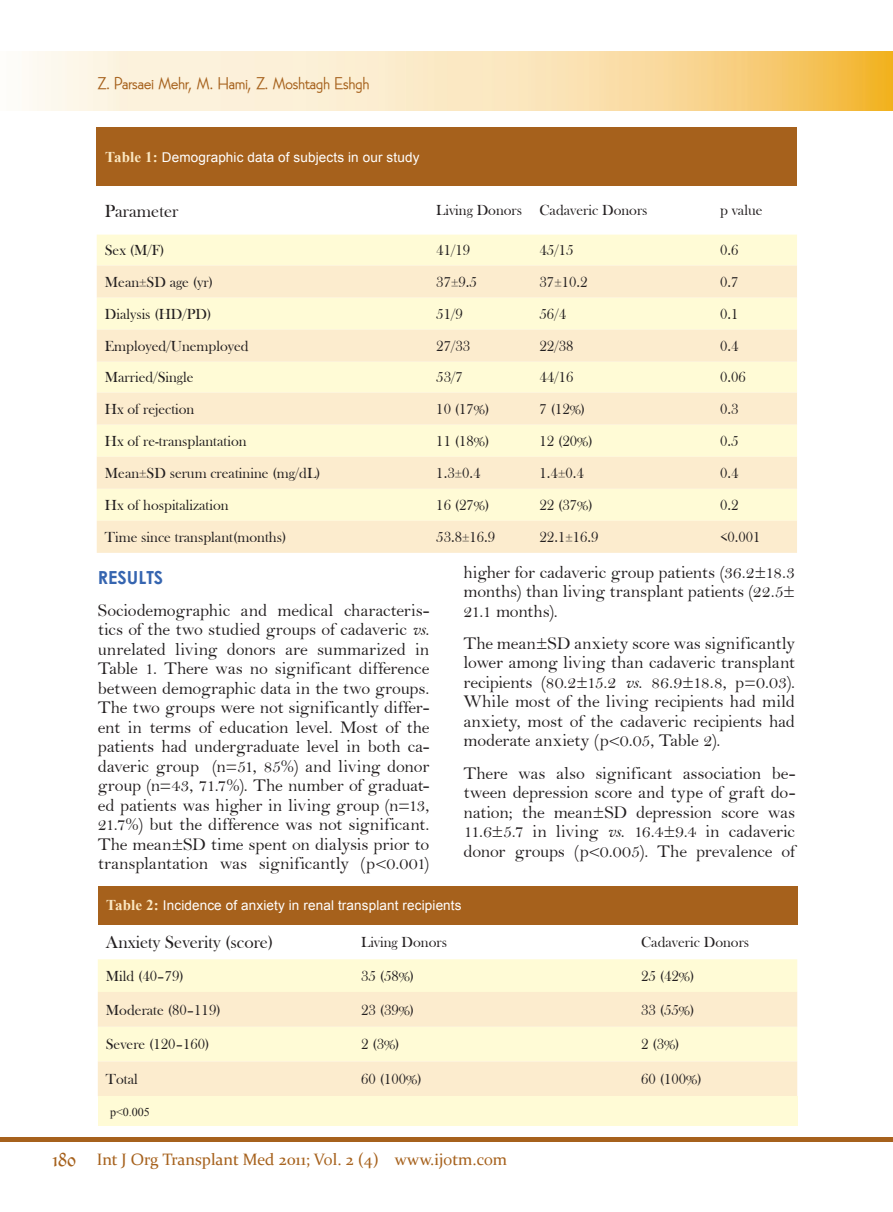
<style>
.page{position:relative;width:893px;height:1212px;background:#fff}
.page>*{position:absolute;margin:0;border:0;box-sizing:border-box;transform-origin:0 0}
.Body{font:18px/19.5px "Bell";letter-spacing:-.01em;color:#231f20;text-align:justify}
.Table_Text{font:18px "Bask Old Face";color:#231f20}
.Heading{font:700 18px "Century Gothic";color:#3665b0}
.Footer_1st_Page{font:16.5px "Constantia";color:#a6611c}
.Runnig_Author{font:16.5px "Bennie Goethe SH";color:#a6611c}
.Table_Text-2{font:15px "Bask Old Face";color:#231f20}
.Table{font:13.5px "Arial";letter-spacing:.01em;color:#fff}
.t1{font:12px "Times New Roman";color:#231f20}
.s1{font-family:"Times New Roman";font-weight:700;font-size:15px;color:#fbe8c2}
.s2{font-family:"Bell MT Italic"}
</style>
<div class="page">
<div style="left:0;top:1137px;width:893px;height:5px;background:#a6611c"></div>
<img style="left:29px;top:52px;width:864px;height:59px">
<div style="left:97px;top:128px;width:700px;height:58px;background:#a6611c"></div>
<div style="left:97px;top:235px;width:700px;height:30px;background:#fffbd6"></div>
<svg style="left:97px;top:265px;width:700px;height:288px;background:#fdf2d1"></svg>
<div style="left:98px;top:886px;width:699px;height:38px;background:#a6611c"></div>
<div style="left:98px;top:959px;width:699px;height:33px;background:#fffbd6"></div>
<svg style="left:98px;top:992px;width:699px;height:104px;background:#fcf1d0"></svg>
<div style="left:98px;top:1096px;width:699px;height:30px;background:#fffbd6"></div>
<p class="Runnig_Author" style="left:98px;top:73px;width:273px">Z. Parsaei Mehr, M. Hami, Z. Moshtagh Eshgh</p>
<p class="Table" style="left:105px;top:148px;width:316px"><span class="s1">Table 1:</span> Demographic data of subjects in our study</p>
<p class="Table_Text" style="left:105px;top:201px;width:75px">Parameter</p>
<p class="Table_Text-2" style="left:436px;top:202px;width:87px">Living Donors</p>
<p class="Table_Text-2" style="left:540px;top:202px;width:109px">Cadaveric Donors</p>
<p class="Table_Text-2" style="left:720px;top:202px;width:44px">p value</p>
<p class="Table_Text-2" style="left:105px;top:242px;width:61px">Sex (M/F)</p>
<p class="Table_Text-2" style="left:436px;top:242px;width:35px">41/19</p>
<p class="Table_Text-2" style="left:540px;top:242px;width:35px">45/15</p>
<p class="Table_Text-2" style="left:720px;top:242px;width:20px">0.6</p>
<p class="Table_Text-2" style="left:105px;top:273px;width:110px">Mean±SD age (yr)</p>
<p class="Table_Text-2" style="left:436px;top:273px;width:42px">37±9.5</p>
<p class="Table_Text-2" style="left:540px;top:273px;width:49px">37±10.2</p>
<p class="Table_Text-2" style="left:720px;top:273px;width:20px">0.7</p>
<p class="Table_Text-2" style="left:105px;top:305px;width:108px">Dialysis (HD/PD)</p>
<p class="Table_Text-2" style="left:436px;top:305px;width:28px">51/9</p>
<p class="Table_Text-2" style="left:540px;top:305px;width:28px">56/4</p>
<p class="Table_Text-2" style="left:720px;top:305px;width:20px">0.1</p>
<p class="Table_Text-2" style="left:105px;top:338px;width:145px">Employed/Unemployed</p>
<p class="Table_Text-2" style="left:436px;top:338px;width:35px">27/33</p>
<p class="Table_Text-2" style="left:540px;top:338px;width:35px">22/38</p>
<p class="Table_Text-2" style="left:720px;top:338px;width:20px">0.4</p>
<p class="Table_Text-2" style="left:105px;top:369px;width:90px">Married/Single</p>
<p class="Table_Text-2" style="left:436px;top:369px;width:28px">53/7</p>
<p class="Table_Text-2" style="left:540px;top:369px;width:35px">44/16</p>
<p class="Table_Text-2" style="left:720px;top:369px;width:27px">0.06</p>
<p class="Table_Text-2" style="left:105px;top:400px;width:91px">Hx of rejection</p>
<p class="Table_Text-2" style="left:436px;top:400px;width:55px">10 (17%)</p>
<p class="Table_Text-2" style="left:540px;top:400px;width:47px">7 (12%)</p>
<p class="Table_Text-2" style="left:720px;top:400px;width:20px">0.3</p>
<p class="Table_Text-2" style="left:105px;top:433px;width:143px">Hx of re-transplantation</p>
<p class="Table_Text-2" style="left:436px;top:433px;width:55px">11 (18%)</p>
<p class="Table_Text-2" style="left:540px;top:433px;width:55px">12 (20%)</p>
<p class="Table_Text-2" style="left:720px;top:433px;width:20px">0.5</p>
<p class="Table_Text-2" style="left:105px;top:465px;width:217px">Mean±SD serum creatinine (mg/dL)</p>
<p class="Table_Text-2" style="left:436px;top:465px;width:46px">1.3±0.4</p>
<p class="Table_Text-2" style="left:540px;top:465px;width:46px">1.4±0.4</p>
<p class="Table_Text-2" style="left:720px;top:465px;width:20px">0.4</p>
<p class="Table_Text-2" style="left:105px;top:497px;width:125px">Hx of hospitalization</p>
<p class="Table_Text-2" style="left:436px;top:497px;width:55px">16 (27%)</p>
<p class="Table_Text-2" style="left:540px;top:497px;width:55px">22 (37%)</p>
<p class="Table_Text-2" style="left:720px;top:497px;width:20px">0.2</p>
<p class="Table_Text-2" style="left:105px;top:529px;width:183px">Time since transplant(months)</p>
<p class="Table_Text-2" style="left:436px;top:529px;width:60px">53.8±16.9</p>
<p class="Table_Text-2" style="left:540px;top:529px;width:60px">22.1±16.9</p>
<p class="Table_Text-2" style="left:720px;top:529px;width:42px">&lt;0.001</p>
<p class="Heading" style="left:98px;top:563px;width:67px">RESULTS</p>
<p class="Body" style="left:98px;top:600px;width:333px">Sociodemographic and medical characteris&shy;tics of the two studied groups of cadaveric <span class="s2">vs</span>. unrelated living donors are summarized in Table 1. There was no significant difference between demographic data in the two groups.<br>The two groups were not significantly differ&shy;ent in terms of education level. Most of the patients had undergraduate level in both ca&shy;daveric group (n=51, 85%) and living donor group (n=43, 71.7%). The number of graduat&shy;ed patients was higher in living group (n=13, 21.7%) but the difference was not significant.<br>The mean±SD time spent on dialysis prior to transplantation was significantly (p&lt;0.001)</p>
<p class="Body" style="left:463px;top:562px;width:333px">higher for cadaveric group patients (36.2±18.3 months) than living transplant patients (22.5± 21.1 months).</p>
<p class="Body" style="left:463px;top:633px;width:333px">The mean±SD anxiety score was significantly lower among living than cadaveric transplant recipients (80.2±15.2 <span class="s2">vs</span>. 86.9±18.8, p=0.03).<br>While most of the living recipients had mild anxiety, most of the cadaveric recipients had moderate anxiety (p&lt;0.05, Table 2).</p>
<p class="Body" style="left:463px;top:763px;width:333px">There was also significant association be&shy;tween depression score and type of graft do&shy;nation; the mean±SD depression score was 11.6±5.7 in living <span class="s2">vs</span>. 16.4±9.4 in cadaveric donor groups (p&lt;0.005). The prevalence of</p>
<p class="Table" style="left:106px;top:897px;width:357px"><span class="s1">Table 2:</span> Incidence of anxiety in renal transplant recipients</p>
<p class="Table_Text" style="left:106px;top:932px;width:169px">Anxiety Severity (score)</p>
<p class="Table_Text-2" style="left:361px;top:934px;width:87px">Living Donors</p>
<p class="Table_Text-2" style="left:641px;top:934px;width:109px">Cadaveric Donors</p>
<p class="Table_Text-2" style="left:106px;top:967px;width:79px">Mild (40–79)</p>
<p class="Table_Text-2" style="left:361px;top:967px;width:55px">35 (58%)</p>
<p class="Table_Text-2" style="left:641px;top:967px;width:55px">25 (42%)</p>
<p class="Table_Text-2" style="left:106px;top:1001px;width:116px">Moderate (80–119)</p>
<p class="Table_Text-2" style="left:361px;top:1001px;width:55px">23 (39%)</p>
<p class="Table_Text-2" style="left:641px;top:1001px;width:55px">33 (55%)</p>
<p class="Table_Text-2" style="left:106px;top:1036px;width:105px">Severe (120–160)</p>
<p class="Table_Text-2" style="left:361px;top:1036px;width:40px">2 (3%)</p>
<p class="Table_Text-2" style="left:641px;top:1036px;width:40px">2 (3%)</p>
<p class="Table_Text-2" style="left:106px;top:1071px;width:33px">Total</p>
<p class="Table_Text-2" style="left:361px;top:1071px;width:62px">60 (100%)</p>
<p class="Table_Text-2" style="left:641px;top:1071px;width:62px">60 (100%)</p>
<p class="t1" style="left:110px;top:1104px;width:41px">p&lt;0.005</p>
<p class="Footer_1st_Page" style="left:97px;top:1148px;width:412px">Int J Org Transplant Med 2011; Vol. 2 (4) www.ijotm.com</p>
</div>
